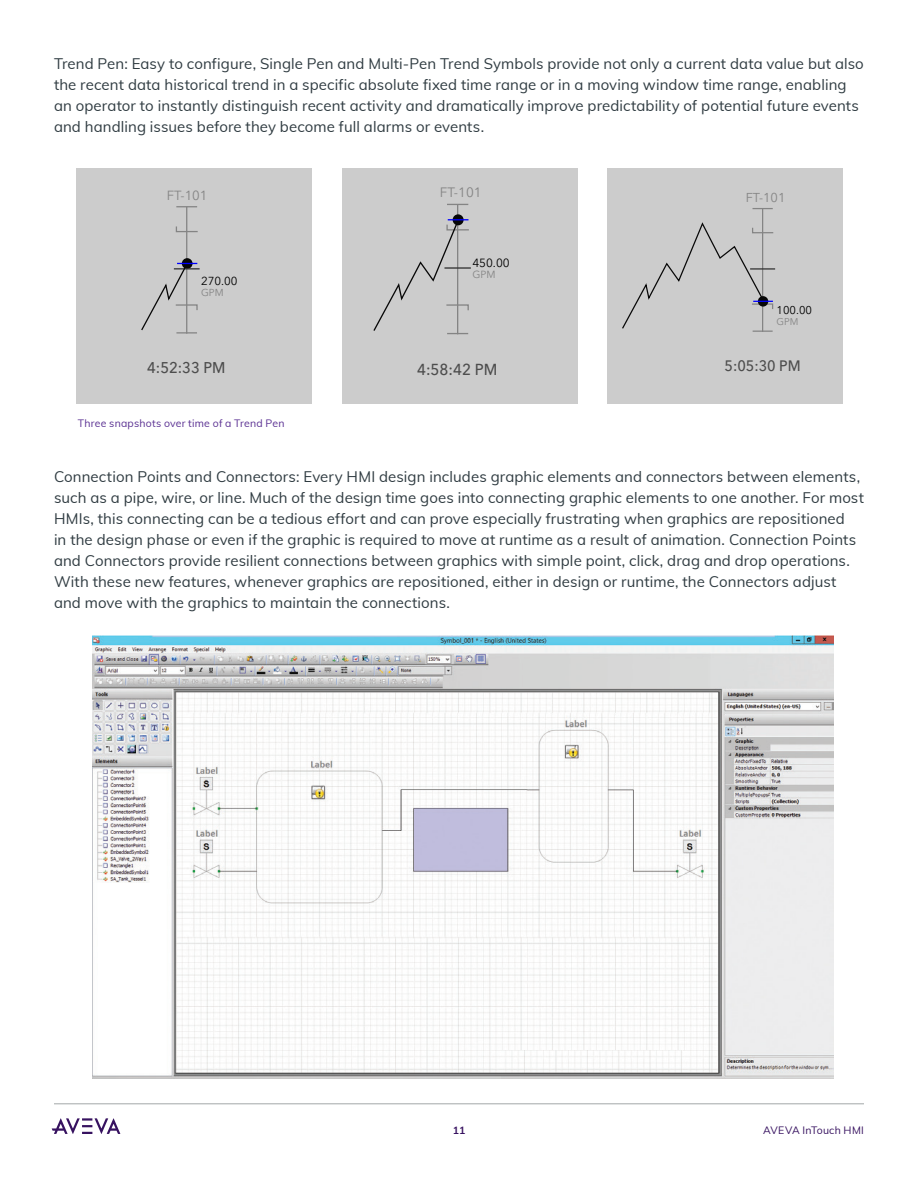
<style>
.page{position:relative;width:918px;height:1188px;background:#fff}
.page>*{position:absolute;margin:0;border:0;box-sizing:border-box;transform-origin:0 0}
.t1{font:500 15.75px "Avenir Next LT Pro";color:#4d4d4d;scale:.95 1}
.t2{font:500 15.45px "Avenir Next LT Pro";color:#4d4d4d;scale:.95 1}
.Body_Copy{font:15px/21px "Muli";letter-spacing:.005em;color:#2f3b41}
.t3{font:500 15px "Avenir Next LT Pro";color:#4d4d4d;scale:.95 1}
.t4{font:13.5px "Avenir Next LT Pro";color:#848484}
.t5{font:13.2px "Avenir Next LT Pro";color:#848484}
.t6{font:12.75px "Avenir Next LT Pro";color:#848484}
.t7{font:11.85px "Avenir Next LT Pro";color:#000}
.t8{font:11.55px "Avenir Next LT Pro";color:#000}
.t9{font:11.25px "Avenir Next LT Pro";color:#000}
.Image___Graph_Captio{font:10.5px "Muli";letter-spacing:.02em;color:#5a3092}
.t10{font:10.5px "Muli";letter-spacing:.025em;color:#371260}
.t11{font:700 10.5px "Muli";color:#371260}
.t12{font:10.35px "Avenir Next LT Pro";color:#848484}
.t13{font:10.05px "Avenir Next LT Pro";color:#848484}
.t14{font:9.75px "Avenir Next LT Pro";color:#848484}
</style>
<div class="page">
<hr style="left:54px;top:1104px;width:810px;height:1px;background:#a3a7a9">
<svg style="left:52px;top:1118px;width:68px;height:16px"></svg>
<img style="left:92px;top:635px;width:742px;height:444px">
<div style="left:76px;top:169px;width:236px;height:235px;background:#ccc"></div>
<hr style="left:186px;top:207px;width:1px;height:127px;background:#848484">
<svg style="left:176px;top:206px;width:21px;height:1px"></svg>
<hr style="left:176px;top:332px;width:21px;height:2px;background:#848484">
<svg style="left:175px;top:225px;width:23px;height:8px"></svg>
<div style="left:182px;top:258px;width:11px;height:11px;background:#070707;border-radius:50%"></div>
<svg style="left:141px;top:262px;width:59px;height:70px"></svg>
<div style="left:343px;top:169px;width:235px;height:235px;background:#ccc"></div>
<hr style="left:457px;top:205px;width:1px;height:129px;background:#848484">
<svg style="left:447px;top:204px;width:21px;height:1px"></svg>
<div style="left:453px;top:214px;width:11px;height:11px;background:#070707;border-radius:50%"></div>
<hr style="left:444px;top:267px;width:27px;height:2px;background:#313131">
<svg style="left:373px;top:219px;width:97px;height:115px"></svg>
<div style="left:607px;top:169px;width:236px;height:235px;background:#ccc"></div>
<hr style="left:762px;top:209px;width:1px;height:123px;background:#848484">
<svg style="left:753px;top:208px;width:20px;height:1px"></svg>
<svg style="left:622px;top:221px;width:153px;height:111px"></svg>
<p class="Body_Copy" style="left:54px;top:52px;width:811px">Trend Pen: Easy to configure, Single Pen and Multi-Pen Trend Symbols provide not only a current data value but also the recent data historical trend in a specific absolute fixed time range or in a moving window time range, enabling an operator to instantly distinguish recent activity and dramatically improve predictability of potential future events and handling issues before they become full alarms or events.</p>
<p class="t5" style="left:167px;top:187px;width:42px">FT-101</p>
<p class="t8" style="left:201px;top:274px;width:38px">270.00</p>
<p class="t13" style="left:201px;top:287px;width:24px">GPM</p>
<p class="t2" style="left:147px;top:359px;width:84px">4:52:33 PM</p>
<p class="Image___Graph_Captio" style="left:78px;top:415px;width:208px">Three snapshots over time of a Trend Pen</p>
<p class="t4" style="left:440px;top:184px;width:43px">FT-101</p>
<p class="t7" style="left:472px;top:256px;width:39px">450.00</p>
<p class="t12" style="left:472px;top:269px;width:25px">GPM</p>
<p class="t1" style="left:417px;top:360px;width:86px">4:58:42 PM</p>
<p class="t6" style="left:746px;top:190px;width:41px">FT-101</p>
<p class="t9" style="left:777px;top:303px;width:37px">100.00</p>
<p class="t14" style="left:777px;top:316px;width:23px">GPM</p>
<p class="t3" style="left:725px;top:356px;width:82px">5:05:30 PM</p>
<p class="Body_Copy" style="left:54px;top:465px;width:811px">Connection Points and Connectors: Every HMI design includes graphic elements and connectors between elements, such as a pipe, wire, or line. Much of the design time goes into connecting graphic elements to one another. For most HMIs, this connecting can be a tedious effort and can prove especially frustrating when graphics are repositioned<br>in the design phase or even if the graphic is required to move at runtime as a result of animation. Connection Points and Connectors provide resilient connections between graphics with simple point, click, drag and drop operations.<br>With these new features, whenever graphics are repositioned, either in design or runtime, the Connectors adjust and move with the graphics to maintain the connections.</p>
<p class="t11" style="left:453px;top:1123px;width:14px">11</p>
<p class="t10" style="left:763px;top:1122px;width:102px">AVEVA InTouch HMI</p>
</div>
